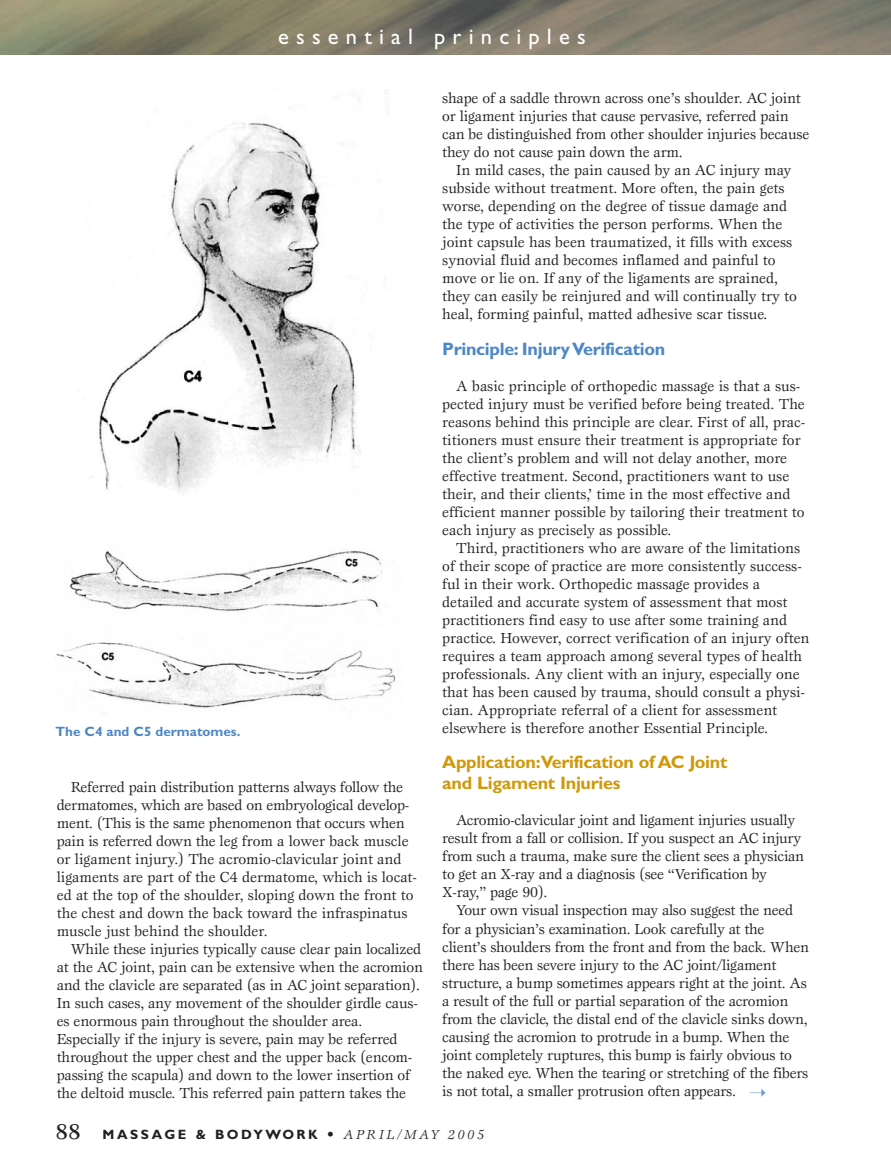
<style>
.page{position:relative;width:891px;height:1175px;background:#fff}
.page>*{position:absolute;margin:0;border:0;box-sizing:border-box;transform-origin:0 0}
.t1{font:22.5px "Gill Sans";letter-spacing:.32em;color:#fff}
.t2{font:700 18px/21.6px "Gill Sans";letter-spacing:-.015em;color:#d0990c}
.t3{font:700 18px "Gill Sans";letter-spacing:-.015em;color:#4d87c6}
.t4{font:15px/18px "Esprit";letter-spacing:-.01em;color:#231f20}
.t5{font:700 13.5px "Gill Sans";letter-spacing:.195em;color:#231f20}
.t6{font:700 13.5px "Gill Sans";color:#4d87c6}
.s1{font-family:"Esprit";font-weight:500;font-size:22.5px}
.s2{font-family:"Esprit";font-weight:500}
.s3{font-family:"Esprit";font-weight:400;font-style:italic}
</style>
<div class="page">
<img style="left:0;top:0;width:891px;height:54px">
<img style="left:55px;top:550px;width:341px;height:158px">
<img style="left:91px;top:122px;width:270px;height:372px">
<h1 class="t1" style="left:278px;top:28px;width:309px">essential principles</h1>
<p class="t6" style="left:56px;top:726px;width:186px">The C4 and C5 dermatomes.</p>
<p class="t4" style="left:57px;top:779px;width:362px;text-indent:14px">Referred pain distribution patterns always follow the dermatomes, which are based on embryological develop&shy;ment. (This is the same phenomenon that occurs when pain is referred down the leg from a lower back muscle or ligament injury.) The acromio-clavicular joint and ligaments are part of the C4 dermatome, which is locat&shy;ed at the top of the shoulder, sloping down the front to the chest and down the back toward the infraspinatus muscle just behind the shoulder.</p>
<p class="t4" style="left:57px;top:941px;width:368px;text-indent:14px">While these injuries typically cause clear pain localized at the AC joint, pain can be extensive when the acromion and the clavicle are separated (as in AC joint separation).<br>In such cases, any movement of the shoulder girdle caus&shy;es enormous pain throughout the shoulder area.<br>Especially if the injury is severe, pain may be referred throughout the upper chest and the upper back (encom&shy;passing the scapula) and down to the lower insertion of the deltoid muscle. This referred pain pattern takes the</p>
<p class="t4" style="left:442px;top:90px;width:369px">shape of a saddle thrown across one’s shoulder. AC joint or ligament injuries that cause pervasive, referred pain can be distinguished from other shoulder injuries because they do not cause pain down the arm.</p>
<p class="t4" style="left:442px;top:162px;width:356px;text-indent:14px">In mild cases, the pain caused by an AC injury may subside without treatment. More often, the pain gets worse, depending on the degree of tissue damage and the type of activities the person performs. When the joint capsule has been traumatized, it fills with excess synovial fluid and becomes inflamed and painful to move or lie on. If any of the ligaments are sprained, they can easily be reinjured and will continually try to heal, forming painful, matted adhesive scar tissue.</p>
<p class="t3" style="left:442px;top:343px;width:225px">Principle: Injury Verification</p>
<p class="t4" style="left:442px;top:378px;width:365px;text-indent:14px">A basic principle of orthopedic massage is that a sus&shy;pected injury must be verified before being treated. The reasons behind this principle are clear. First of all, prac&shy;titioners must ensure their treatment is appropriate for the client’s problem and will not delay another, more effective treatment. Second, practitioners want to use their, and their clients,’ time in the most effective and efficient manner possible by tailoring their treatment to each injury as precisely as possible.</p>
<p class="t4" style="left:442px;top:540px;width:369px;text-indent:14px">Third, practitioners who are aware of the limitations of their scope of practice are more consistently success&shy;ful in their work. Orthopedic massage provides a detailed and accurate system of assessment that most practitioners find easy to use after some training and practice. However, correct verification of an injury often requires a team approach among several types of health professionals. Any client with an injury, especially one that has been caused by trauma, should consult a physi&shy;cian. Appropriate referral of a client for assessment elsewhere is therefore another Essential Principle.</p>
<p class="t2" style="left:442px;top:753px;width:287px">Application:Verification of AC Joint and Ligament Injuries</p>
<p class="t4" style="left:442px;top:812px;width:363px;text-indent:14px">Acromio-clavicular joint and ligament injuries usually result from a fall or collision. If you suspect an AC injury from such a trauma, make sure the client sees a physician to get an X-ray and a diagnosis (see “Verification by X-ray,” page 90).</p>
<p class="t4" style="left:442px;top:902px;width:368px;text-indent:14px">Your own visual inspection may also suggest the need for a physician’s examination. Look carefully at the client’s shoulders from the front and from the back. When there has been severe injury to the AC joint/ligament structure, a bump sometimes appears right at the joint. As a result of the full or partial separation of the acromion from the clavicle, the distal end of the clavicle sinks down, causing the acromion to protrude in a bump. When the joint completely ruptures, this bump is fairly obvious to the naked eye. When the tearing or stretching of the fibers is not total, a smaller protrusion often appears.</p>
<p class="t5" style="left:56px;top:1129px;width:430px"><span class="s1">88</span> MASSAGE &amp; BODYWORK <span class="s2">•</span> <span class="s3">APRIL/MAY 2005</span></p>
</div>
